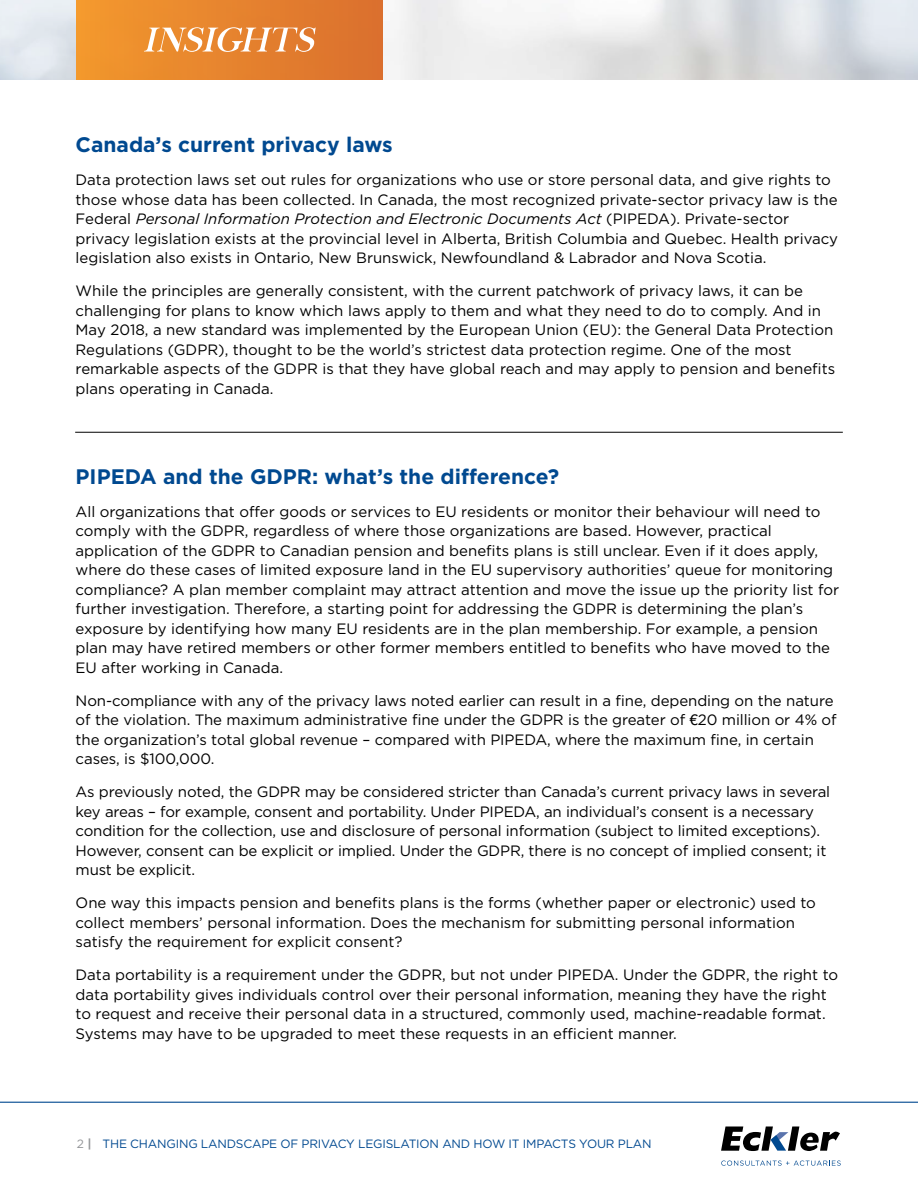
<style>
.page{position:relative;width:918px;height:1188px;background:#fff}
.page>*{position:absolute;margin:0;border:0;box-sizing:border-box;transform-origin:0 0}
.body_heads{font:700 21px "Gotham";color:#004990}
.body{font:15px/19.5px "Gotham";color:#000}
.t1{font:12px "Gotham";letter-spacing:-.015em;color:#004990}
.s1{font-style:italic}
.s2{font-family:"Helvetica Neue"}
.s3{color:#939598}
.s4{font-weight:700;color:#939598}
</style>
<div class="page">
<svg style="left:721px;top:1126px;width:119px;height:25px"></svg>
<svg style="left:721px;top:1161px;width:120px;height:5px"></svg>
<hr style="left:0;top:1102px;width:918px;height:1px;background:#004990">
<div style="left:76px;top:0;width:307px;height:80px;background:linear-gradient(to right,#f3992d,#da6f2e)"></div>
<svg style="left:144px;top:27px;width:172px;height:25px"></svg>
<hr style="left:75px;top:432px;width:768px;height:1px;background:#000">
<p class="body_heads" style="left:76px;top:133px;width:319px">Canada’s current privacy laws</p>
<p class="body" style="left:76px;top:170px;width:764px">Data protection laws set out rules for organizations who use or store personal data, and give rights to those whose data has been collected. In Canada, the most recognized private-sector privacy law is the Federal <span class="s1">Personal Information Protection and Electronic Documents Act</span> (PIPEDA). Private-sector privacy legislation exists at the provincial level in Alberta, British Columbia and Quebec. Health privacy legislation also exists in Ontario, New Brunswick, Newfoundland &amp; Labrador and Nova Scotia.</p>
<p class="body" style="left:76px;top:281px;width:761px">While the principles are generally consistent, with the current patchwork of privacy laws, it can be challenging for plans to know which laws apply to them and what they need to do to comply. And in May 2018, a new standard was implemented by the European Union (EU): the General Data Protection Regulations (GDPR), thought to be the world’s strictest data protection regime. One of the most remarkable aspects of the GDPR is that they have global reach and may apply to pension and benefits plans operating in Canada.</p>
<p class="body_heads" style="left:76px;top:464px;width:485px">PIPEDA and the GDPR: what’s the difference?</p>
<p class="body" style="left:76px;top:502px;width:765px">All organizations that offer goods or services to EU residents or monitor their behaviour will need to comply with the GDPR, regardless of where those organizations are based. However, practical application of the GDPR to Canadian pension and benefits plans is still unclear. Even if it does apply, where do these cases of limited exposure land in the EU supervisory authorities’ queue for monitoring compliance? A plan member complaint may attract attention and move the issue up the priority list for further investigation. Therefore, a starting point for addressing the GDPR is determining the plan’s exposure by identifying how many EU residents are in the plan membership. For example, a pension plan may have retired members or other former members entitled to benefits who have moved to the EU after working in Canada.</p>
<p class="body" style="left:76px;top:691px;width:763px">Non-compliance with any of the privacy laws noted earlier can result in a fine, depending on the nature of the violation. The maximum administrative fine under the GDPR is the greater of <span class="s2">€</span>20 million or 4% of the organization’s total global revenue – compared with PIPEDA, where the maximum fine, in certain cases, is $100,000.</p>
<p class="body" style="left:76px;top:782px;width:756px">As previously noted, the GDPR may be considered stricter than Canada’s current privacy laws in several key areas – for example, consent and portability. Under PIPEDA, an individual’s consent is a necessary condition for the collection, use and disclosure of personal information (subject to limited exceptions).<br>However, consent can be explicit or implied. Under the GDPR, there is no concept of implied consent; it must be explicit.</p>
<p class="body" style="left:76px;top:893px;width:742px">One way this impacts pension and benefits plans is the forms (whether paper or electronic) used to collect members’ personal information. Does the mechanism for submitting personal information satisfy the requirement for explicit consent?</p>
<p class="body" style="left:76px;top:965px;width:764px">Data portability is a requirement under the GDPR, but not under PIPEDA. Under the GDPR, the right to data portability gives individuals control over their personal information, meaning they have the right to request and receive their personal data in a structured, commonly used, machine-readable format.<br>Systems may have to be upgraded to meet these requests in an efficient manner.</p>
<p class="t1" style="left:77px;top:1137px;width:577px"><span class="s3">2</span> <span class="s4">|</span> THE CHANGING LANDSCAPE OF PRIVACY LEGISLATION AND HOW IT IMPACTS YOUR PLAN</p>
</div>
